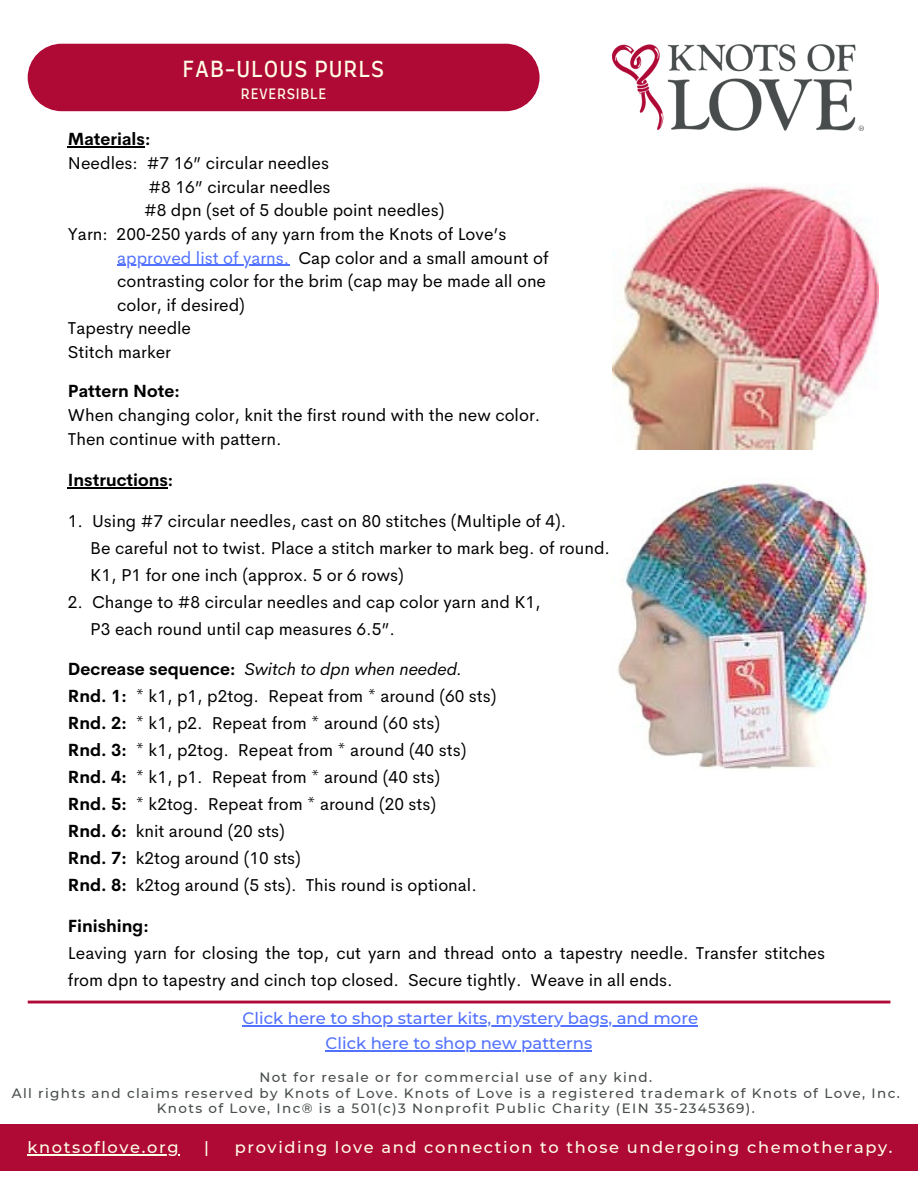
<style>
.page{position:relative;width:918px;height:1188px;background:#fff}
.page>*{position:absolute;margin:0;border:0;box-sizing:border-box;transform-origin:0 0}
.t1{font:21.3px "Farro";letter-spacing:.05em;color:#fffee6}
.t2{font:17.25px/27px "Cerebri Sans";color:#000}
.t3{font:700 17.25px "Cerebri Sans";color:#000}
.t4{font:500 16.5px/24.8px "Montserrat";color:#5271ff}
.t5{font:500 16.2px "Montserrat";letter-spacing:.1em;color:#fffee6}
.t6{font:13.8px "Farro";letter-spacing:.05em;color:#fffee6}
.t7{font:500 13.5px/15.8px "Montserrat";letter-spacing:.1em;color:#484c4c;text-align:center}
.s1{font-family:"Noto Sans"}
.s2{color:#5271ff}
.s3{font-weight:700}
.s4{font-style:italic}
</style>
<div class="page">
<div style="left:0;top:1125px;width:918px;height:46px;background:#af0936"></div>
<div style="left:28px;top:44px;width:512px;height:67px;background:#af0936;border-radius:34px"></div>
<img style="left:613px;top:44px;width:251px;height:86px">
<hr style="left:28px;top:1001px;width:862px;height:2px;background:#af0936">
<img style="left:613px;top:186px;width:265px;height:263px">
<img style="left:618px;top:483px;width:251px;height:286px">
<hr style="left:68px;top:487px;width:100px;height:2px;background:#000">
<hr style="left:68px;top:147px;width:77px;height:1px;background:#000">
<hr style="left:117px;top:265px;width:172px;height:1px;background:#5271ff">
<hr style="left:28px;top:1155px;width:152px;height:1px;background:#fffee6">
<hr style="left:243px;top:1026px;width:455px;height:1px;background:#5271ff">
<hr style="left:326px;top:1050px;width:266px;height:1px;background:#5271ff">
<p class="t1" style="left:183px;top:60px;width:203px">FAB-ULOUS PURLS</p>
<p class="t6" style="left:241px;top:88px;width:87px">REVERSIBLE</p>
<p class="t3" style="left:68px;top:128px;width:84px">Materials:</p>
<p class="t2" style="left:68px;top:149px;width:263px">Needles: #7 16” circular needles</p>
<p class="t2" style="left:149px;top:173px;width:184px">#8 16” circular needles</p>
<p class="t2" style="left:144px;top:197px;width:302px">#8 dpn (set of 5 double point needles)</p>
<p class="t2" style="left:68px;top:220px;width:440px">Yarn: 200<span class="s1">‑</span>250 yards of any yarn from the Knots of Love’s</p>
<p class="t2" style="left:117px;top:244px;width:433px"><span class="s2">approved list of yarns.</span> Cap color and a small amount of</p>
<p class="t2" style="left:117px;top:268px;width:430px">contrasting color for the brim (cap may be made all one</p>
<p class="t2" style="left:117px;top:291px;width:129px">color, if desired)</p>
<p class="t2" style="left:68px;top:315px;width:125px">Tapestry needle</p>
<p class="t2" style="left:68px;top:338px;width:105px">Stitch marker</p>
<p class="t3" style="left:68px;top:380px;width:114px">Pattern Note:</p>
<p class="t2" style="left:68px;top:403px;width:474px;line-height:23.7px">When changing color, knit the first round with the new color.<br>Then continue with pattern.</p>
<p class="t3" style="left:68px;top:469px;width:107px">Instructions:</p>
<p class="t2" style="left:90px;top:507px;width:521px;text-indent:-22px">1. Using #7 circular needles, cast on 80 stitches (Multiple of 4).<br>Be careful not to twist. Place a stitch marker to mark beg. of round.<br>K1, P1 for one inch (approx. 5 or 6 rows)</p>
<p class="t2" style="left:90px;top:588px;width:452px;text-indent:-22px">2. Change to #8 circular needles and cap color yarn and K1,<br>P3 each round until cap measures 6.5”.</p>
<p class="t2" style="left:68px;top:656px;width:430px"><span class="s3">Decrease sequence:</span> <span class="s4">Switch to dpn when needed.<br></span><span class="s3">Rnd. 1:</span> * k1, p1, p2tog. Repeat from * around (60 sts)<br><span class="s3">Rnd. 2:</span> * k1, p2. Repeat from * around (60 sts)<br><span class="s3">Rnd. 3:</span> * k1, p2tog. Repeat from * around (40 sts)<br><span class="s3">Rnd. 4:</span> * k1, p1. Repeat from * around (40 sts)<br><span class="s3">Rnd. 5:</span> * k2tog. Repeat from * around (20 sts)<br><span class="s3">Rnd. 6:</span> knit around (20 sts)<br><span class="s3">Rnd. 7:</span> k2tog around (10 sts)<br><span class="s3">Rnd. 8:</span> k2tog around (5 sts). This round is optional.</p>
<p class="t3" style="left:68px;top:915px;width:82px">Finishing:</p>
<p class="t2" style="left:68px;top:939px;width:759px">Leaving yarn for closing the top, cut yarn and thread onto a tapestry needle. Transfer stitches from dpn to tapestry and cinch top closed. Secure tightly. Weave in all ends.</p>
<p class="t4" style="left:326px;top:1006px;width:374px;text-indent:-83px">Click here to shop starter kits, mystery bags, and more<br>Click here to shop new patterns</p>
<p class="t7" style="left:12px;top:1069px;width:889px">Not for resale or for commercial use of any kind.<br>All rights and claims reserved by Knots of Love. Knots of Love is a registered trademark of Knots of Love, Inc.<br>Knots of Love, Inc® is a 501(c)3 Nonprofit Public Charity (EIN 35-2345369).</p>
<p class="t5" style="left:28px;top:1138px;width:152px">knotsoflove.org</p>
<p class="t5" style="left:204px;top:1138px;width:6px">|</p>
<p class="t5" style="left:235px;top:1138px;width:659px">providing love and connection to those undergoing chemotherapy.</p>
</div>
